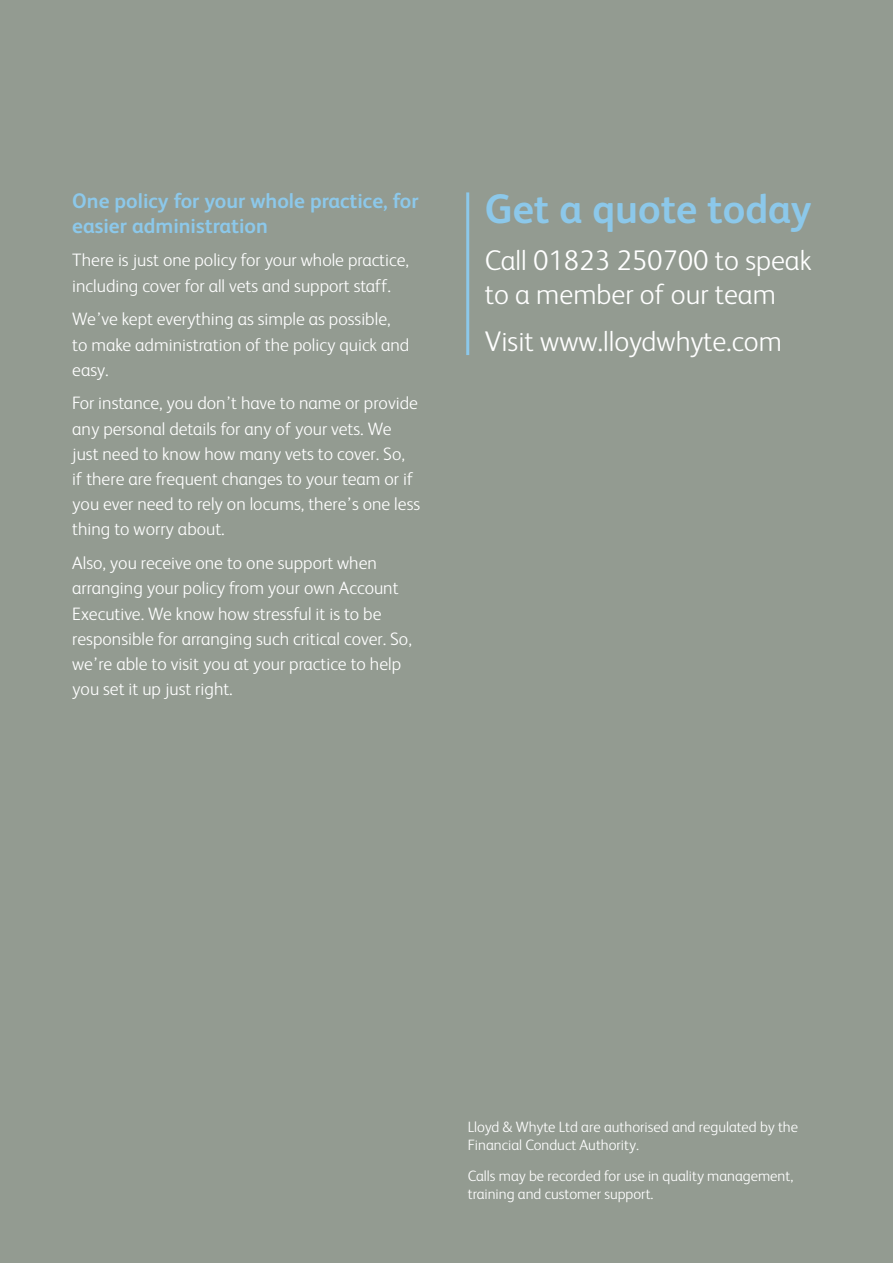
<style>
.page{position:relative;width:893px;height:1263px;background:#939b91}
.page>*{position:absolute;margin:0;border:0;box-sizing:border-box;transform-origin:0 0}
.t1{font:700 41.1px "FS Albert";color:#8cc8ea}
.t2{font:300 28.5px/34.2px "FS Albert";color:#fff}
.Subhead{font:700 21px/25.2px "FS Albert";color:#8cc8ea}
.Paragraph_Style_1{font:300 18px/25.2px "FS Albert";color:#fff}
.t3{font:300 15px/18px "FS Albert";color:#fff}
</style>
<div class="page">
<hr style="left:466px;top:192px;width:3px;height:163px;background:#8cc8ea">
<p class="Subhead" style="left:72px;top:187px;width:348px">One policy for your whole practice, for easier administration</p>
<p class="Paragraph_Style_1" style="left:72px;top:247px;width:338px">There is just one policy for your whole practice, including cover for all vets and support staff.</p>
<p class="Paragraph_Style_1" style="left:72px;top:306px;width:338px">We’ve kept everything as simple as possible, to make administration of the policy quick and easy.</p>
<p class="Paragraph_Style_1" style="left:72px;top:390px;width:349px">For instance, you don’t have to name or provide any personal details for any of your vets. We just need to know how many vets to cover. So,<br>if there are frequent changes to your team or if you ever need to rely on locums, there’s one less thing to worry about.</p>
<p class="Paragraph_Style_1" style="left:72px;top:549px;width:341px">Also, you receive one to one support when arranging your policy from your own Account Executive. We know how stressful it is to be responsible for arranging such critical cover. So, we’re able to visit you at your practice to help you set it up just right.</p>
<p class="t1" style="left:485px;top:181px;width:328px">Get a quote today</p>
<p class="t2" style="left:485px;top:242px;width:328px">Call 01823 250700 to speak to a member of our team</p>
<p class="t2" style="left:485px;top:323px;width:299px">Visit www.lloydwhyte.com</p>
<p class="t3" style="left:468px;top:1117px;width:332px">Lloyd &amp; Whyte Ltd are authorised and regulated by the<br>Financial Conduct Authority.</p>
<p class="t3" style="left:468px;top:1166px;width:327px">Calls may be recorded for use in quality management, training and customer support.</p>
</div>
